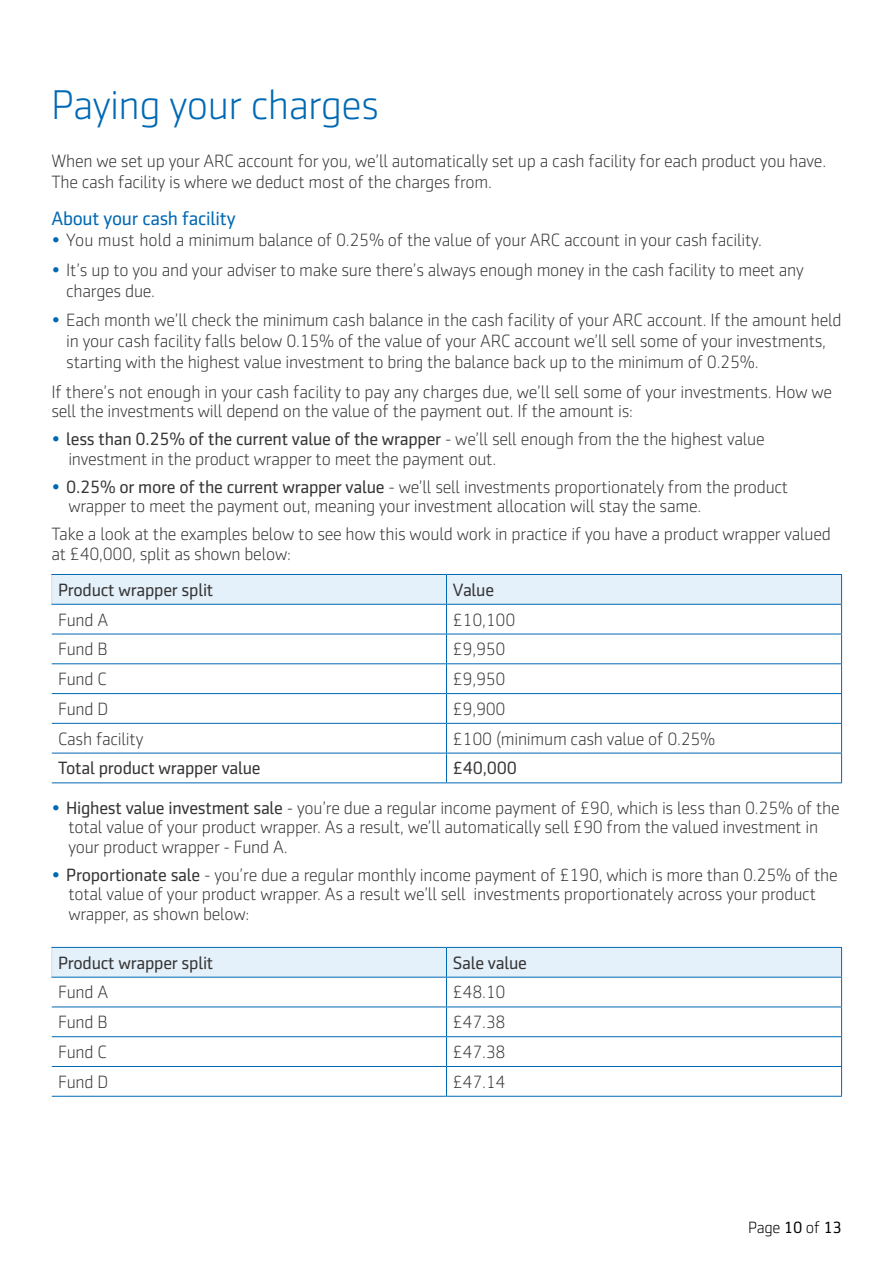
<style>
.page{position:relative;width:893px;height:1263px;background:#fff}
.page>*{position:absolute;margin:0;border:0;box-sizing:border-box;transform-origin:0 0}
.t1{font:300 42px "Sentico Sans DT";letter-spacing:-.015em;color:#0069b4}
.t2{font:19.5px "Sentico Sans DT";letter-spacing:-.015em;color:#0069b4}
.t3{font:300 18px/19.5px "Sentico Sans DT";letter-spacing:-.015em;color:#373636}
.t4{font:18px "Sentico Sans DT";letter-spacing:-.015em;color:#373636}
.t5{font:300 16.5px "Sentico Sans DT";letter-spacing:-.015em;color:#000}
.s1{color:#0069b4}
.s2{font-weight:400}
</style>
<div class="page">
<svg style="left:51px;top:574px;width:791px;height:208px"></svg>
<hr style="left:52px;top:663px;width:394px;height:1px;background:#0069b4">
<hr style="left:52px;top:693px;width:394px;height:1px;background:#0069b4">
<hr style="left:52px;top:723px;width:394px;height:1px;background:#0069b4">
<hr style="left:52px;top:753px;width:394px;height:1px;background:#0069b4">
<hr style="left:52px;top:782px;width:394px;height:1px;background:#0069b4">
<hr style="left:446px;top:663px;width:396px;height:1px;background:#0069b4">
<hr style="left:446px;top:693px;width:396px;height:1px;background:#0069b4">
<hr style="left:446px;top:723px;width:396px;height:1px;background:#0069b4">
<hr style="left:446px;top:753px;width:396px;height:1px;background:#0069b4">
<hr style="left:446px;top:782px;width:396px;height:1px;background:#0069b4">
<svg style="left:51px;top:947px;width:791px;height:149px"></svg>
<hr style="left:52px;top:1036px;width:394px;height:1px;background:#0069b4">
<hr style="left:52px;top:1066px;width:394px;height:1px;background:#0069b4">
<hr style="left:52px;top:1096px;width:394px;height:1px;background:#0069b4">
<hr style="left:446px;top:1036px;width:396px;height:1px;background:#0069b4">
<hr style="left:446px;top:1066px;width:396px;height:1px;background:#0069b4">
<hr style="left:446px;top:1096px;width:396px;height:1px;background:#0069b4">
<h1 class="t1" style="left:51px;top:83px;width:330px">Paying your charges</h1>
<p class="t3" style="left:51px;top:151px;width:776px;line-height:21px">When we set up your ARC account for you, we’ll automatically set up a cash facility for each product you have.<br>The cash facility is where we deduct most of the charges from.</p>
<p class="t2" style="left:51px;top:208px;width:186px">About your cash facility</p>
<p class="t3" style="left:51px;top:230px;width:712px"><span class="s1">•</span> You must hold a minimum balance of 0.25% of the value of your ARC account in your cash facility.</p>
<p class="t3" style="left:66px;top:259px;width:739px;line-height:21px;text-indent:-15px"><span class="s1">•</span> It’s up to you and your adviser to make sure there’s always enough money in the cash facility to meet any charges due.</p>
<p class="t3" style="left:66px;top:310px;width:777px;line-height:21px;text-indent:-15px"><span class="s1">•</span> Each month we’ll check the minimum cash balance in the cash facility of your ARC account. If the amount held in your cash facility falls below 0.15% of the value of your ARC account we’ll sell some of your investments, starting with the highest value investment to bring the balance back up to the minimum of 0.25%.</p>
<p class="t3" style="left:51px;top:382px;width:782px">If there’s not enough in your cash facility to pay any charges due, we’ll sell some of your investments. How we sell the investments will depend on the value of the payment out. If the amount is:</p>
<p class="t3" style="left:68px;top:429px;width:698px;text-indent:-17px"><span class="s1">•</span> <span class="s2">less than 0.25% of the current value of the wrapper</span> - we’ll sell enough from the the highest value investment in the product wrapper to meet the payment out.</p>
<p class="t3" style="left:68px;top:477px;width:721px;text-indent:-17px"><span class="s1">•</span> <span class="s2">0.25% or more of the current wrapper value</span> - we’ll sell investments proportionately from the product wrapper to meet the payment out, meaning your investment allocation will stay the same.</p>
<p class="t3" style="left:51px;top:524px;width:781px">Take a look at the examples below to see how this would work in practice if you have a product wrapper valued at £40,000, split as shown below:</p>
<p class="t4" style="left:58px;top:580px;width:157px">Product wrapper split</p>
<p class="t4" style="left:453px;top:580px;width:43px">Value</p>
<p class="t3" style="left:58px;top:610px;width:52px">Fund A</p>
<p class="t3" style="left:453px;top:610px;width:64px">£10,100</p>
<p class="t3" style="left:58px;top:640px;width:51px">Fund B</p>
<p class="t3" style="left:453px;top:640px;width:54px">£9,950</p>
<p class="t3" style="left:58px;top:669px;width:50px">Fund C</p>
<p class="t3" style="left:453px;top:669px;width:54px">£9,950</p>
<p class="t3" style="left:58px;top:699px;width:52px">Fund D</p>
<p class="t3" style="left:453px;top:699px;width:54px">£9,900</p>
<p class="t3" style="left:58px;top:729px;width:87px">Cash facility</p>
<p class="t3" style="left:453px;top:729px;width:264px">£100 (minimum cash value of 0.25%</p>
<p class="t4" style="left:58px;top:758px;width:204px">Total product wrapper value</p>
<p class="t4" style="left:453px;top:758px;width:66px">£40,000</p>
<p class="t3" style="left:68px;top:798px;width:773px;text-indent:-17px"><span class="s1">•</span> <span class="s2">Highest value investment sale</span> - you’re due a regular income payment of £90, which is less than 0.25% of the total value of your product wrapper. As a result, we’ll automatically sell £90 from the valued investment in your product wrapper - Fund A.</p>
<p class="t3" style="left:68px;top:865px;width:771px;text-indent:-17px"><span class="s1">•</span> <span class="s2">Proportionate sale</span> - you’re due a regular monthly income payment of £190, which is more than 0.25% of the total value of your product wrapper. As a result we’ll sell investments proportionately across your product wrapper, as shown below:</p>
<p class="t4" style="left:58px;top:953px;width:157px">Product wrapper split</p>
<p class="t4" style="left:453px;top:953px;width:76px">Sale value</p>
<p class="t3" style="left:58px;top:983px;width:52px">Fund A</p>
<p class="t3" style="left:453px;top:983px;width:54px">£48.10</p>
<p class="t3" style="left:58px;top:1012px;width:51px">Fund B</p>
<p class="t3" style="left:453px;top:1012px;width:54px">£47.38</p>
<p class="t3" style="left:58px;top:1042px;width:50px">Fund C</p>
<p class="t3" style="left:453px;top:1042px;width:54px">£47.38</p>
<p class="t3" style="left:58px;top:1072px;width:52px">Fund D</p>
<p class="t3" style="left:453px;top:1072px;width:54px">£47.14</p>
<p class="t5" style="left:748px;top:1219px;width:95px">Page <span class="s2">10</span> of <span class="s2">13</span></p>
</div>
